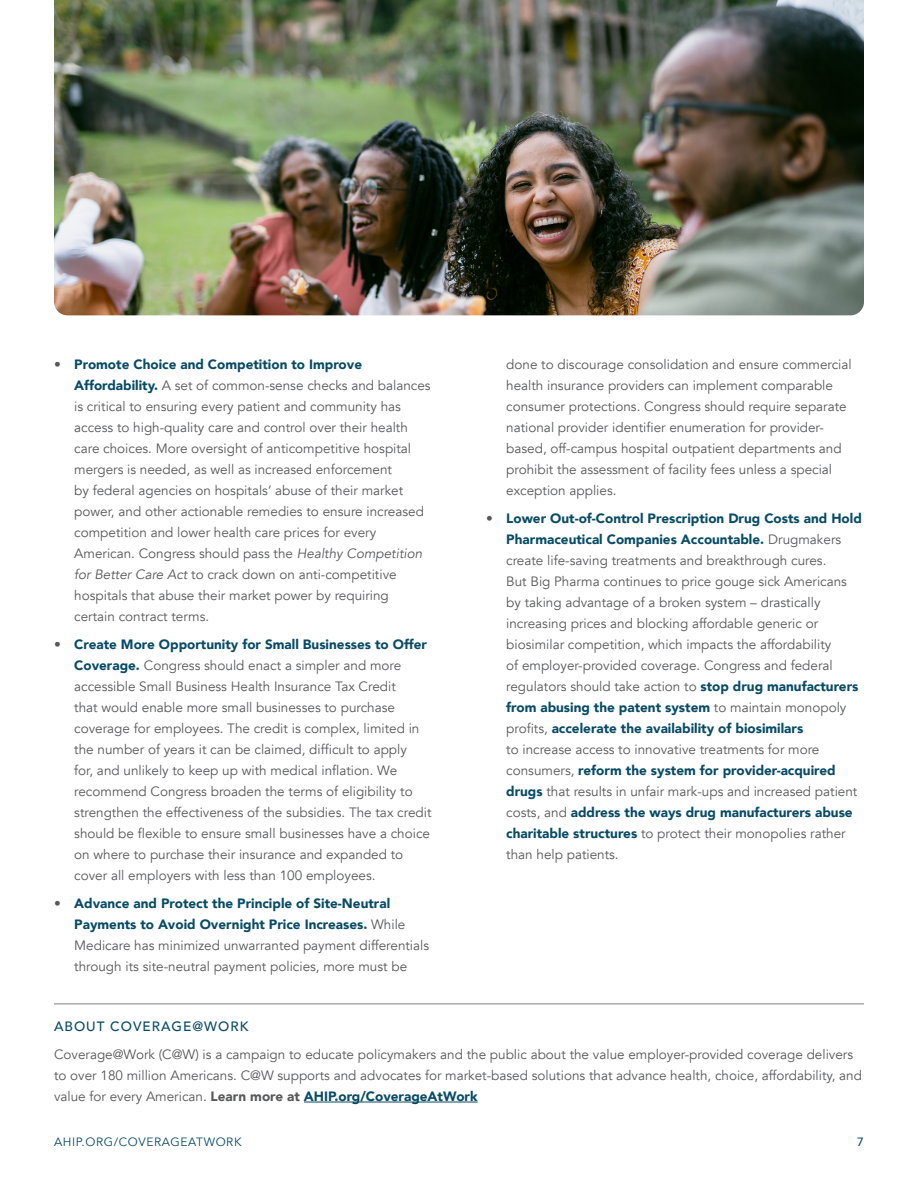
<style>
.page{position:relative;width:918px;height:1188px;background:#fff}
.page>*{position:absolute;margin:0;border:0;box-sizing:border-box;transform-origin:0 0}
.t1{font:13.5px/21px "Avenir";color:#57585a}
.AboutAHIP{font:500 13.5px "Avenir";letter-spacing:.075em;color:#084b65}
.t2{font:12px "Avenir";letter-spacing:.05em;color:#084b65}
.t3{font:500 12px "Avenir";color:#084b65}
.s1{font-weight:900;color:#084b65}
.s2{font-style:italic}
.s3{font-weight:900}
</style>
<div class="page">
<img style="left:54px;top:0;width:810px;height:315px">
<hr style="left:54px;top:1004px;width:810px;height:1px;background:#808285">
<hr style="left:304px;top:1102px;width:174px;height:1px;background:#084b65">
<p class="t1" style="left:74px;top:354px;width:358px;text-indent:-20px">• <span class="s1">Promote Choice and Competition to Improve Affordability.</span> A set of common-sense checks and balances is critical to ensuring every patient and community has access to high-quality care and control over their health care choices. More oversight of anticompetitive hospital mergers is needed, as well as increased enforcement<br>by federal agencies on hospitals’ abuse of their market power, and other actionable remedies to ensure increased competition and lower health care prices for every American. Congress should pass the <span class="s2">Healthy Competition for Better Care Act</span> to crack down on anti-competitive hospitals that abuse their market power by requiring certain contract terms.</p>
<p class="t1" style="left:74px;top:634px;width:359px;text-indent:-20px">• <span class="s1">Create More Opportunity for Small Businesses to Offer Coverage.</span> Congress should enact a simpler and more accessible Small Business Health Insurance Tax Credit<br>that would enable more small businesses to purchase coverage for employees. The credit is complex, limited in the number of years it can be claimed, difficult to apply<br>for, and unlikely to keep up with medical inflation. We recommend Congress broaden the terms of eligibility to strengthen the effectiveness of the subsidies. The tax credit should be flexible to ensure small businesses have a choice on where to purchase their insurance and expanded to cover all employers with less than 100 employees.</p>
<p class="t1" style="left:74px;top:893px;width:356px;text-indent:-20px">• <span class="s1">Advance and Protect the Principle of Site-Neutral Payments to Avoid Overnight Price Increases.</span> While Medicare has minimized unwarranted payment differentials through its site-neutral payment policies, more must be</p>
<p class="t1" style="left:506px;top:354px;width:347px">done to discourage consolidation and ensure commercial health insurance providers can implement comparable consumer protections. Congress should require separate national provider identifier enumeration for provider&shy;based, off-campus hospital outpatient departments and prohibit the assessment of facility fees unless a special exception applies.</p>
<p class="t1" style="left:506px;top:508px;width:357px;text-indent:-20px">• <span class="s1">Lower Out-of-Control Prescription Drug Costs and Hold Pharmaceutical Companies Accountable.</span> Drugmakers create life-saving treatments and breakthrough cures.<br>But Big Pharma continues to price gouge sick Americans by taking advantage of a broken system – drastically increasing prices and blocking affordable generic or biosimilar competition, which impacts the affordability<br>of employer-provided coverage. Congress and federal regulators should take action to <span class="s1">stop drug manufacturers from abusing the patent system</span> to maintain monopoly profits, <span class="s1">accelerate the availability of biosimilars<br></span>to increase access to innovative treatments for more consumers, <span class="s1">reform the system for provider-acquired drugs</span> that results in unfair mark-ups and increased patient costs, and <span class="s1">address the ways drug manufacturers abuse charitable structures</span> to protect their monopolies rather than help patients.</p>
<p class="AboutAHIP" style="left:54px;top:1015px;width:196px">ABOUT COVERAGE@WORK</p>
<p class="t1" style="left:54px;top:1044px;width:810px">Coverage@Work (C@W) is a campaign to educate policymakers and the public about the value employer-provided coverage delivers to over 180 million Americans. C@W supports and advocates for market-based solutions that advance health, choice, affordability, and value for every American. <span class="s3">Learn more at</span> <span class="s1">AHIP.org/CoverageAtWork</span></p>
<p class="t2" style="left:54px;top:1135px;width:189px">AHIP.ORG/COVERAGEATWORK</p>
<p class="t3" style="left:857px;top:1131px;width:8px">7</p>
</div>
